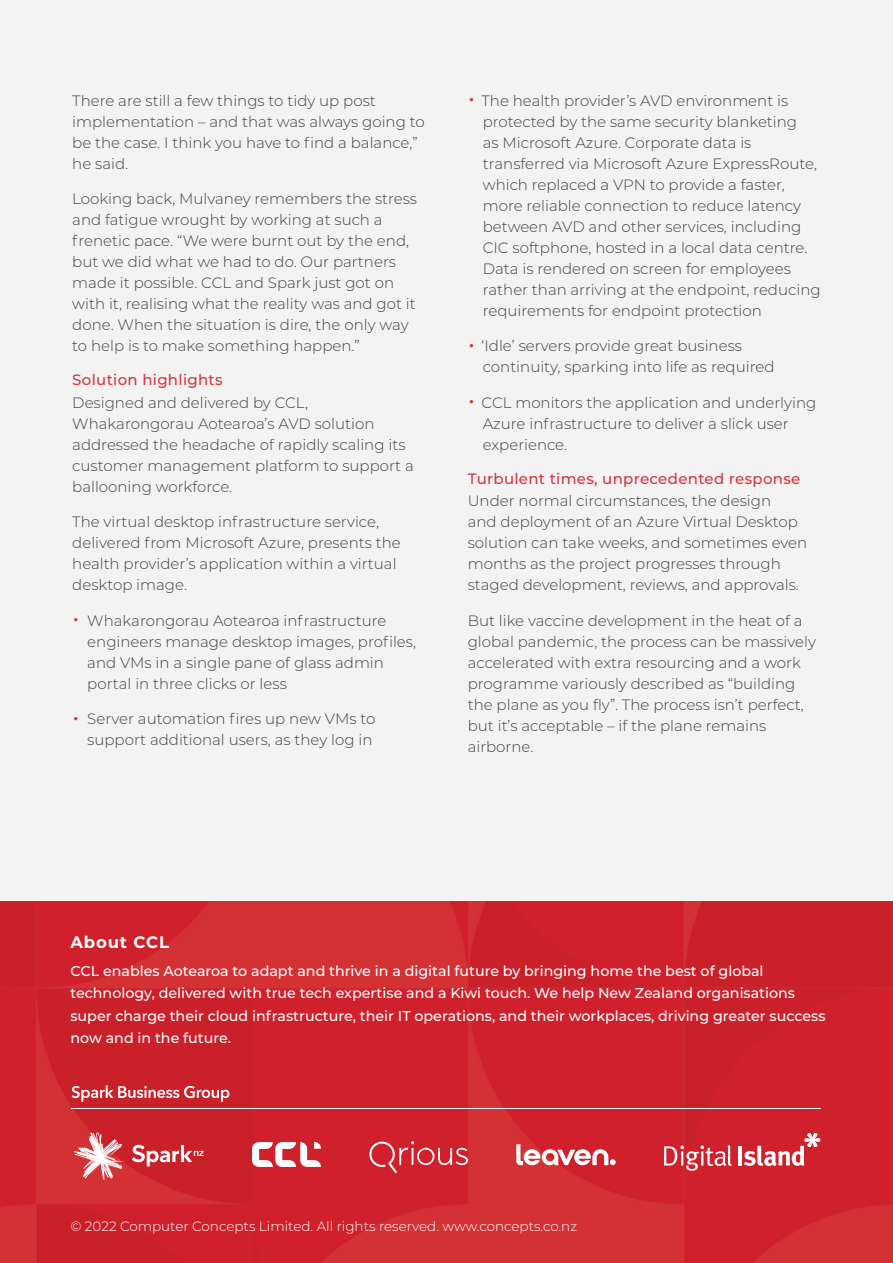
<style>
.page{position:relative;width:893px;height:1263px;background:#fff}
.page>*{position:absolute;margin:0;border:0;box-sizing:border-box;transform-origin:0 0}
.t1{font:700 16.5px "Montserrat";letter-spacing:.05em;color:#fff}
.t2{font:300 15px/21px "Montserrat";color:#404042}
.t3{font:500 15px "Montserrat";letter-spacing:.02em;color:#d53641}
.t4{font:500 14.25px/22.5px "Montserrat";color:#fff}
.t5{font:300 13.5px "Montserrat";color:#fff}
.s1{font-size:27px;color:#d53641}
</style>
<div class="page">
<div style="left:0;top:0;width:468px;height:1014px;background:#f3f3f4"></div>
<div style="left:425px;top:0;width:468px;height:1014px;background:#f3f3f4"></div>
<img style="left:0;top:901px;width:893px;height:362px">
<svg style="left:74px;top:1132px;width:50px;height:48px"></svg>
<svg style="left:132px;top:1145px;width:72px;height:21px"></svg>
<svg style="left:252px;top:1142px;width:69px;height:25px"></svg>
<hr style="left:739px;top:1146px;width:3px;height:19px;background:#fff">
<svg style="left:744px;top:1133px;width:76px;height:33px"></svg>
<svg style="left:664px;top:1145px;width:68px;height:26px"></svg>
<svg style="left:516px;top:1144px;width:100px;height:21px"></svg>
<svg style="left:369px;top:1141px;width:99px;height:32px"></svg>
<hr style="left:71px;top:1108px;width:749px;height:1px;background:#fff">
<svg style="left:72px;top:1085px;width:157px;height:17px"></svg>
<p class="t2" style="left:72px;top:90px;width:354px">There are still a few things to tidy up post implementation – and that was always going to be the case. I think you have to find a balance,” he said.</p>
<p class="t2" style="left:72px;top:188px;width:346px">Looking back, Mulvaney remembers the stress and fatigue wrought by working at such a frenetic pace. “We were burnt out by the end, but we did what we had to do. Our partners made it possible. CCL and Spark just got on with it, realising what the reality was and got it done. When the situation is dire, the only way to help is to make something happen.”</p>
<p class="t3" style="left:72px;top:369px;width:152px">Solution highlights</p>
<p class="t2" style="left:72px;top:392px;width:343px">Designed and delivered by CCL, Whakarongorau Aotearoa’s AVD solution addressed the headache of rapidly scaling its customer management platform to support a ballooning workforce.</p>
<p class="t2" style="left:72px;top:511px;width:330px">The virtual desktop infrastructure service, delivered from Microsoft Azure, presents the health provider’s application within a virtual desktop image.</p>
<p class="t2" style="left:87px;top:609px;width:330px;text-indent:-15px"><span class="s1">•</span> Whakarongorau Aotearoa infrastructure engineers manage desktop images, profiles, and VMs in a single pane of glass admin portal in three clicks or less</p>
<p class="t2" style="left:72px;top:708px;width:305px;text-align:right"><span class="s1">•</span> Server automation fires up new VMs to support additional users, as they log in</p>
<p class="t2" style="left:483px;top:90px;width:339px;text-indent:-15px"><span class="s1">•</span> The health provider’s AVD environment is protected by the same security blanketing<br>as Microsoft Azure. Corporate data is transferred via Microsoft Azure ExpressRoute, which replaced a VPN to provide a faster, more reliable connection to reduce latency between AVD and other services, including CIC softphone, hosted in a local data centre.<br>Data is rendered on screen for employees rather than arriving at the endpoint, reducing requirements for endpoint protection</p>
<p class="t2" style="left:483px;top:335px;width:293px;text-indent:-15px"><span class="s1">•</span> ‘Idle’ servers provide great business continuity, sparking into life as required</p>
<p class="t2" style="left:483px;top:391px;width:335px;text-indent:-15px"><span class="s1">•</span> CCL monitors the application and underlying<br>Azure infrastructure to deliver a slick user experience.</p>
<p class="t3" style="left:468px;top:468px;width:334px">Turbulent times, unprecedented response</p>
<p class="t2" style="left:468px;top:490px;width:341px">Under normal circumstances, the design<br>and deployment of an Azure Virtual Desktop solution can take weeks, and sometimes even months as the project progresses through staged development, reviews, and approvals.</p>
<p class="t2" style="left:468px;top:609px;width:350px">But like vaccine development in the heat of a global pandemic, the process can be massively accelerated with extra resourcing and a work programme variously described as “building the plane as you fly”. The process isn’t perfect, but it’s acceptable – if the plane remains airborne.</p>
<p class="t1" style="left:71px;top:930px;width:100px">About CCL</p>
<p class="t4" style="left:71px;top:959px;width:756px">CCL enables Aotearoa to adapt and thrive in a digital future by bringing home the best of global technology, delivered with true tech expertise and a Kiwi touch. We help New Zealand organisations super charge their cloud infrastructure, their IT operations, and their workplaces, driving greater success now and in the future.</p>
<p class="t5" style="left:71px;top:1217px;width:508px">© 2022 Computer Concepts Limited. All rights reserved. www.concepts.co.nz</p>
</div>
